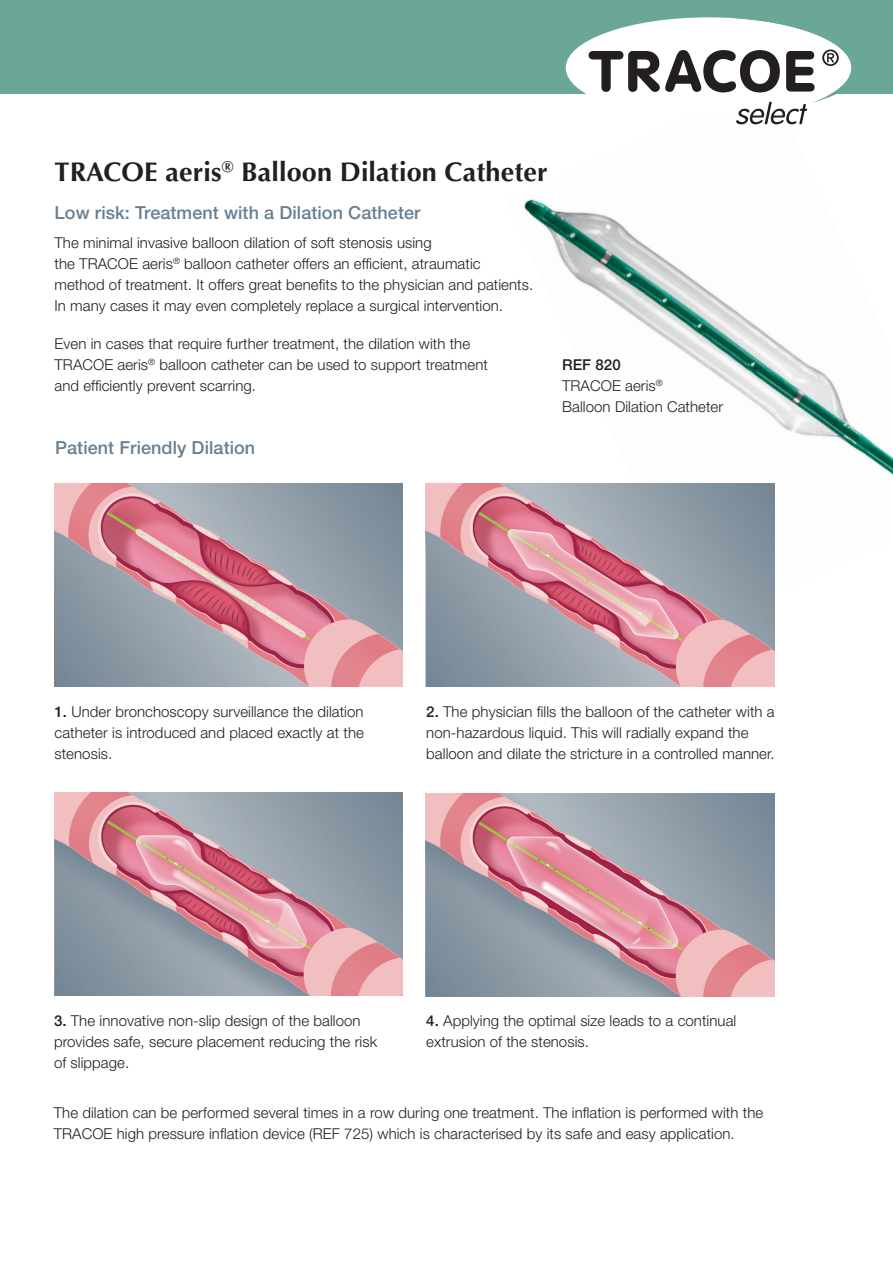
<style>
.page{position:relative;width:893px;height:1263px;background:#fff}
.page>*{position:absolute;margin:0;border:0;box-sizing:border-box;transform-origin:0 0}
.t1{font:700 27px "Optima LT Std";letter-spacing:.005em;color:#231f20}
.t2{font:500 18px "Helvetica Neue LT Pro";letter-spacing:.005em;color:#687f91}
.t3{font:300 15px/21px "Helvetica Neue LT Pro";letter-spacing:.005em;color:#231f20}
.t4{font:300 15px/21px "Helvetica Neue LT Std";letter-spacing:.005em;color:#231f20}
.t5{font:500 15px "Helvetica Neue LT Pro";letter-spacing:.005em;color:#231f20}
.s1{font-family:"Helvetica Neue LT Pro"}
.s2{font-weight:500}
</style>
<div class="page">
<img style="left:506px;top:124px;width:387px;height:504px">
<div style="left:0;top:0;width:893px;height:94px;background:#6aa797"></div>
<div style="left:566px;top:17px;width:285px;height:101px;background:#fff;border-radius:50%"></div>
<svg style="left:589px;top:18px;width:263px;height:106px"></svg>
<img style="left:426px;top:484px;width:348px;height:203px">
<img style="left:54px;top:484px;width:349px;height:203px">
<img style="left:55px;top:792px;width:347px;height:203px">
<img style="left:426px;top:793px;width:348px;height:203px">
<h1 class="t1" style="left:55px;top:156px;width:495px">TRACOE aeris<sup>®</sup> Balloon Dilation Catheter</h1>
<p class="t2" style="left:55px;top:202px;width:367px">Low risk: Treatment with a Dilation Catheter</p>
<p class="t3" style="left:55px;top:232px;width:480px">The minimal invasive balloon dilation of soft stenosis using<br>the TRACOE aeris<sup>®</sup> balloon catheter offers an efficient, atraumatic method of treatment. It offers great benefits to the physician and patients.<br>In many cases it may even completely replace a surgical intervention.</p>
<p class="t3" style="left:55px;top:333px;width:435px">Even in cases that require further treatment, the dilation with the<br>TRACOE aeris<sup>®</sup> balloon catheter can be used to support treatment and efficiently prevent scarring.</p>
<p class="t2" style="left:55px;top:437px;width:202px">Patient Friendly Dilation</p>
<p class="t5" style="left:562px;top:355px;width:60px">REF 820</p>
<p class="t4" style="left:562px;top:374px;width:102px">TRACOE <span class="s1">aeris</span><sup>®</sup></p>
<p class="t3" style="left:562px;top:395px;width:163px">Balloon Dilation Catheter</p>
<p class="t3" style="left:54px;top:701px;width:311px;text-align:justify"><span class="s2">1.</span> Under bronchoscopy surveillance the dilation catheter is introduced and placed exactly at the stenosis.</p>
<p class="t3" style="left:426px;top:700px;width:350px"><span class="s2">2.</span> The physician fills the balloon of the catheter with a non-hazardous liquid. This will radially expand the balloon and dilate the stricture in a controlled manner.</p>
<p class="t3" style="left:54px;top:1010px;width:325px"><span class="s2">3.</span> The innovative non-slip design of the balloon provides safe, secure placement reducing the risk of slippage.</p>
<p class="t3" style="left:426px;top:1010px;width:312px"><span class="s2">4.</span> Applying the optimal size leads to a continual extrusion of the stenosis.</p>
<p class="t4" style="left:54px;top:1102px;width:711px">The dilation can be performed several times in a row during one treatment. The inflation is performed with the<br>TRACOE high pressure inflation device (REF 725) which is characterised by its safe and easy application.</p>
</div>
